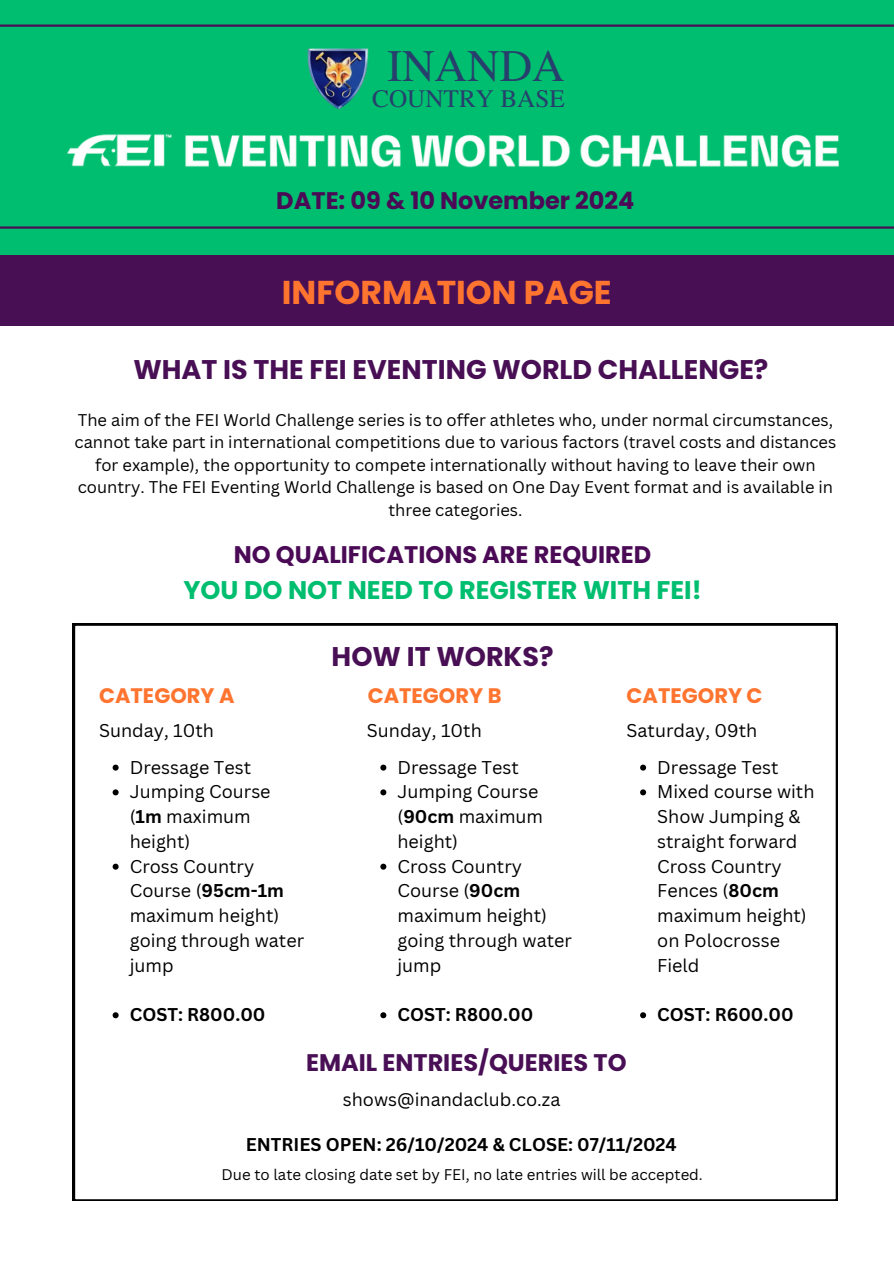
<style>
.page{position:relative;width:894px;height:1264px;background:#fff}
.page>*{position:absolute;margin:0;border:0;box-sizing:border-box;transform-origin:0 0}
.t1{font:45px "Te X Gyre Termes";color:#273f6c}
.t2{font:700 33px "Poppins";color:#ff742f}
.t3{font:700 27px "Poppins";color:#490f55}
.t4{font:700 25.5px "Poppins";color:#00be6f}
.t5{font:25.2px "Te X Gyre Termes";color:#273f6c}
.t6{font:700 24px "Poppins";color:#4b0a56}
.t7{font:700 24px "Poppins";color:#490f55}
.t8{font:700 21px "Poppins";color:#ff742f}
.t9{font:18px/24.8px "Canva Sans";color:#000}
.t10{font:700 18px "Canva Sans";color:#000}
.t11{font:16.5px/22.5px "Canva Sans";color:#000;text-align:center}
.t12{font:15px "Canva Sans";color:#000}
.s1{font-weight:700}
</style>
<div class="page">
<div style="left:0;top:226px;width:893px;height:100px;background:#490f55"></div>
<div style="left:0;top:0;width:893px;height:255px;background:#00be6f"></div>
<img style="left:66px;top:134px;width:773px;height:34px">
<hr style="left:0;top:25px;width:893px;height:2px;background:#490f55">
<hr style="left:0;top:226px;width:893px;height:3px;background:#490f55">
<svg style="left:73px;top:623px;width:764px;height:577px"></svg>
<svg style="left:113px;top:764px;width:6px;height:6px"></svg>
<svg style="left:113px;top:789px;width:6px;height:6px"></svg>
<svg style="left:113px;top:863px;width:6px;height:6px"></svg>
<svg style="left:113px;top:1012px;width:6px;height:6px"></svg>
<svg style="left:380px;top:764px;width:6px;height:6px"></svg>
<svg style="left:380px;top:789px;width:6px;height:6px"></svg>
<svg style="left:380px;top:863px;width:6px;height:6px"></svg>
<svg style="left:380px;top:1012px;width:6px;height:6px"></svg>
<svg style="left:640px;top:764px;width:6px;height:6px"></svg>
<svg style="left:640px;top:789px;width:6px;height:6px"></svg>
<svg style="left:640px;top:1012px;width:6px;height:6px"></svg>
<img style="left:307px;top:48px;width:62px;height:62px">
<p class="t1" style="left:387px;top:33px;width:179px">INANDA</p>
<p class="t5" style="left:372px;top:81px;width:194px">COUNTRY BASE</p>
<h3 class="t6" style="left:276px;top:183px;width:359px">DATE: 09 &amp; 10 November 2024</h3>
<h6 class="t2" style="left:282px;top:269px;width:331px">INFORMATION PAGE</h6>
<p class="t3" style="left:133px;top:350px;width:636px">WHAT IS THE FEI EVENTING WORLD CHALLENGE?</p>
<h5 class="t11" style="left:75px;top:408px;width:763px">The aim of the FEI World Challenge series is to offer athletes who, under normal circumstances, cannot take part in international competitions due to various factors (travel costs and distances for example), the opportunity to compete internationally without having to leave their own country. The FEI Eventing World Challenge is based on One Day Event format and is available in three categories.</h5>
<p class="t6" style="left:234px;top:538px;width:419px">NO QUALIFICATIONS ARE REQUIRED</p>
<h1 class="t4" style="left:183px;top:572px;width:519px">YOU DO NOT NEED TO REGISTER WITH FEI!</h1>
<h2 class="t3" style="left:331px;top:637px;width:223px">HOW IT WORKS?</h2>
<p class="t8" style="left:99px;top:680px;width:137px">CATEGORY A</p>
<h4 class="t8" style="left:367px;top:680px;width:135px">CATEGORY B</h4>
<h2 class="t8" style="left:626px;top:680px;width:137px">CATEGORY C</h2>
<h6 class="t9" style="left:99px;top:717px;width:116px">Sunday, 10th</h6>
<p class="t9" style="left:130px;top:754px;width:123px">Dressage Test</p>
<p class="t9" style="left:130px;top:779px;width:142px">Jumping Course (<span class="s1">1m</span> maximum height)</p>
<p class="t9" style="left:130px;top:853px;width:176px">Cross Country<br>Course (<span class="s1">95cm-1m </span>maximum height) going through water jump</p>
<p class="t10" style="left:130px;top:1002px;width:137px">COST: R800.00</p>
<p class="t9" style="left:367px;top:717px;width:116px">Sunday, 10th</p>
<h2 class="t9" style="left:397px;top:754px;width:123px">Dressage Test</h2>
<h6 class="t9" style="left:397px;top:779px;width:147px">Jumping Course (<span class="s1">90cm</span> maximum height)</h6>
<p class="t9" style="left:397px;top:853px;width:176px">Cross Country<br>Course (<span class="s1">90cm </span>maximum height) going through water jump</p>
<p class="t10" style="left:397px;top:1002px;width:137px">COST: R800.00</p>
<p class="t9" style="left:626px;top:717px;width:132px">Saturday, 09th</p>
<p class="t9" style="left:657px;top:754px;width:123px">Dressage Test</p>
<p class="t9" style="left:657px;top:779px;width:159px">Mixed course with<br>Show Jumping &amp; straight forward<br>Cross Country<br>Fences (<span class="s1">80cm </span>maximum height) on Polocrosse<br>Field</p>
<h4 class="t10" style="left:657px;top:1002px;width:138px">COST: R600.00</h4>
<p class="t7" style="left:306px;top:1046px;width:322px">EMAIL ENTRIES/QUERIES TO</p>
<p class="t9" style="left:343px;top:1086px;width:219px">shows@inandaclub.co.za</p>
<p class="t10" style="left:246px;top:1132px;width:432px">ENTRIES OPEN: 26/10/2024 &amp; CLOSE: 07/11/2024</p>
<p class="t12" style="left:221px;top:1163px;width:482px">Due to late closing date set by FEI, no late entries will be accepted.</p>
</div>
